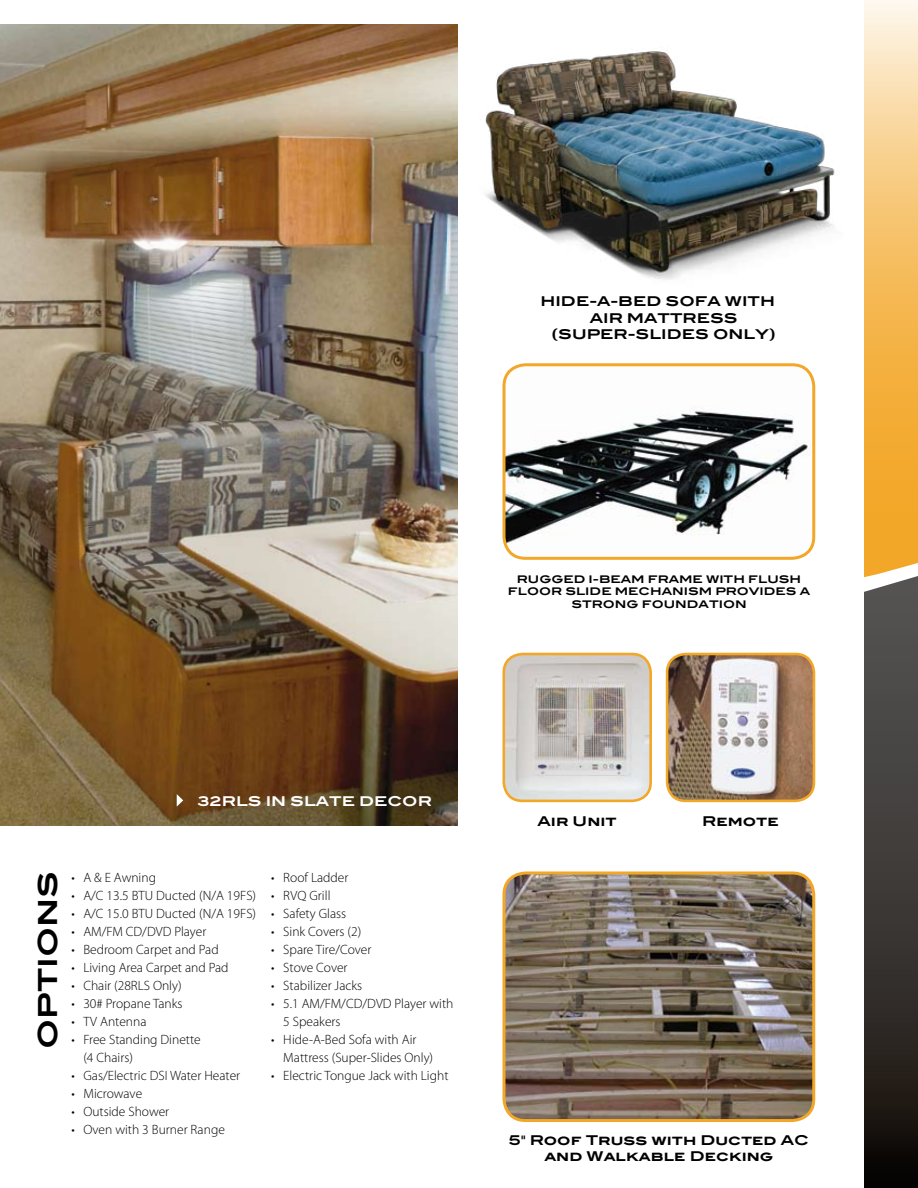
<style>
.page{position:relative;width:918px;height:1188px;background:#fff}
.page>*{position:absolute;margin:0;border:0;box-sizing:border-box;transform-origin:0 0}
.t1{font:700 26.25px "Blair ITC";color:#000}
.t2{font:300 13.5px/18px "Myriad Pro";color:#000}
.t3{font:700 13.5px/16.2px "Blair ITC";color:#000}
.t4{font:700 13.5px "Blair ITC";color:#fff}
.t5{font:700 10.5px/12.6px "Blair ITC";color:#000;text-align:center}
</style>
<div class="page">
<img style="left:0;top:25px;width:458px;height:801px">
<svg style="left:177px;top:794px;width:6px;height:12px"></svg>
<svg style="left:864px;top:0;width:54px;height:1188px;background:#957a4f"></svg>
<img style="left:485px;top:51px;width:350px;height:229px">
<img style="left:504px;top:873px;width:310px;height:248px">
<div style="left:503px;top:872px;width:312px;height:250px;border:3px solid #f3a728;border-radius:22px"></div>
<img style="left:504px;top:365px;width:310px;height:193px">
<div style="left:503px;top:363px;width:312px;height:197px;border:3px solid #f3a728;border-radius:22px"></div>
<img style="left:667px;top:654px;width:147px;height:147px">
<div style="left:666px;top:653px;width:149px;height:149px;border:3px solid #f3a728;border-radius:19px"></div>
<img style="left:506px;top:654px;width:145px;height:145px">
<div style="left:502px;top:653px;width:150px;height:149px;border:3px solid #f3a728;border-radius:19px"></div>
<p class="t3" style="left:540px;top:293px;width:233px">HIDE-A-BED SOFA WITH</p>
<p class="t3" style="left:590px;top:309px;width:149px">AIR MATTRESS</p>
<p class="t3" style="left:551px;top:326px;width:226px">(SUPER-SLIDES ONLY)</p>
<p class="t5" style="left:508px;top:573px;width:304px">RUGGED I-BEAM FRAME WITH FLUSH<br>FLOOR SLIDE MECHANISM PROVIDES A<br>STRONG FOUNDATION</p>
<p class="t4" style="left:197px;top:793px;width:38px">32RLS</p>
<p class="t4" style="left:266px;top:793px;width:168px">IN SLATE D ECOR</p>
<h1 class="t1" style="left:31px;top:1049px;width:179px;rotate:-90deg">options</h1>
<p class="t2" style="left:71px;top:868px;width:86px">• A &amp; E Awning</p>
<p class="t2" style="left:71px;top:886px;width:186px">• A/C 13.5 BTU Ducted (N/A 19FS)</p>
<p class="t2" style="left:71px;top:904px;width:186px">• A/C 15.0 BTU Ducted (N/A 19FS)</p>
<p class="t2" style="left:71px;top:922px;width:137px">• AM/FM CD/DVD Player</p>
<p class="t2" style="left:71px;top:940px;width:149px">• Bedroom Carpet and Pad</p>
<p class="t2" style="left:71px;top:958px;width:159px">• Living Area Carpet and Pad</p>
<p class="t2" style="left:71px;top:976px;width:112px">• Chair (28RLS Only)</p>
<p class="t2" style="left:71px;top:994px;width:113px">• 30# Propane Tanks</p>
<p class="t2" style="left:71px;top:1012px;width:77px">• TV Antenna</p>
<p class="t2" style="left:83px;top:1030px;width:119px;text-indent:-12px">• Free Standing Dinette (4 Chairs)</p>
<p class="t2" style="left:71px;top:1066px;width:170px">• Gas/Electric DSI Water Heater</p>
<p class="t2" style="left:71px;top:1084px;width:72px">• Microwave</p>
<p class="t2" style="left:71px;top:1102px;width:99px">• Outside Shower</p>
<p class="t2" style="left:71px;top:1120px;width:155px">• Oven with 3 Burner Range</p>
<p class="t2" style="left:271px;top:868px;width:79px">• Roof Ladder</p>
<p class="t2" style="left:271px;top:886px;width:61px">• RVQ Grill</p>
<p class="t2" style="left:271px;top:904px;width:76px">• Safety Glass</p>
<p class="t2" style="left:271px;top:922px;width:91px">• Sink Covers (2)</p>
<p class="t2" style="left:271px;top:940px;width:102px">• Spare Tire/Cover</p>
<p class="t2" style="left:271px;top:958px;width:78px">• Stove Cover</p>
<p class="t2" style="left:271px;top:976px;width:92px">• Stabilizer Jacks</p>
<p class="t2" style="left:283px;top:994px;width:172px;text-indent:-12px">• 5.1 AM/FM/CD/DVD Player with<br>5 Speakers</p>
<p class="t2" style="left:283px;top:1030px;width:151px;text-indent:-12px">• Hide-A-Bed Sofa with Air<br>Mattress (Super-Slides Only)</p>
<p class="t2" style="left:271px;top:1066px;width:179px">• Electric Tongue Jack with Light</p>
<p class="t3" style="left:538px;top:812px;width:81px">AIR UNIT</p>
<p class="t3" style="left:702px;top:812px;width:78px">REMOTE</p>
<p class="t3" style="left:544px;top:1132px;width:252px;text-indent:-36px">5" ROOF TRUSS WITH D UCTED AC<br>AND WALKABLE D ECKING</p>
</div>
